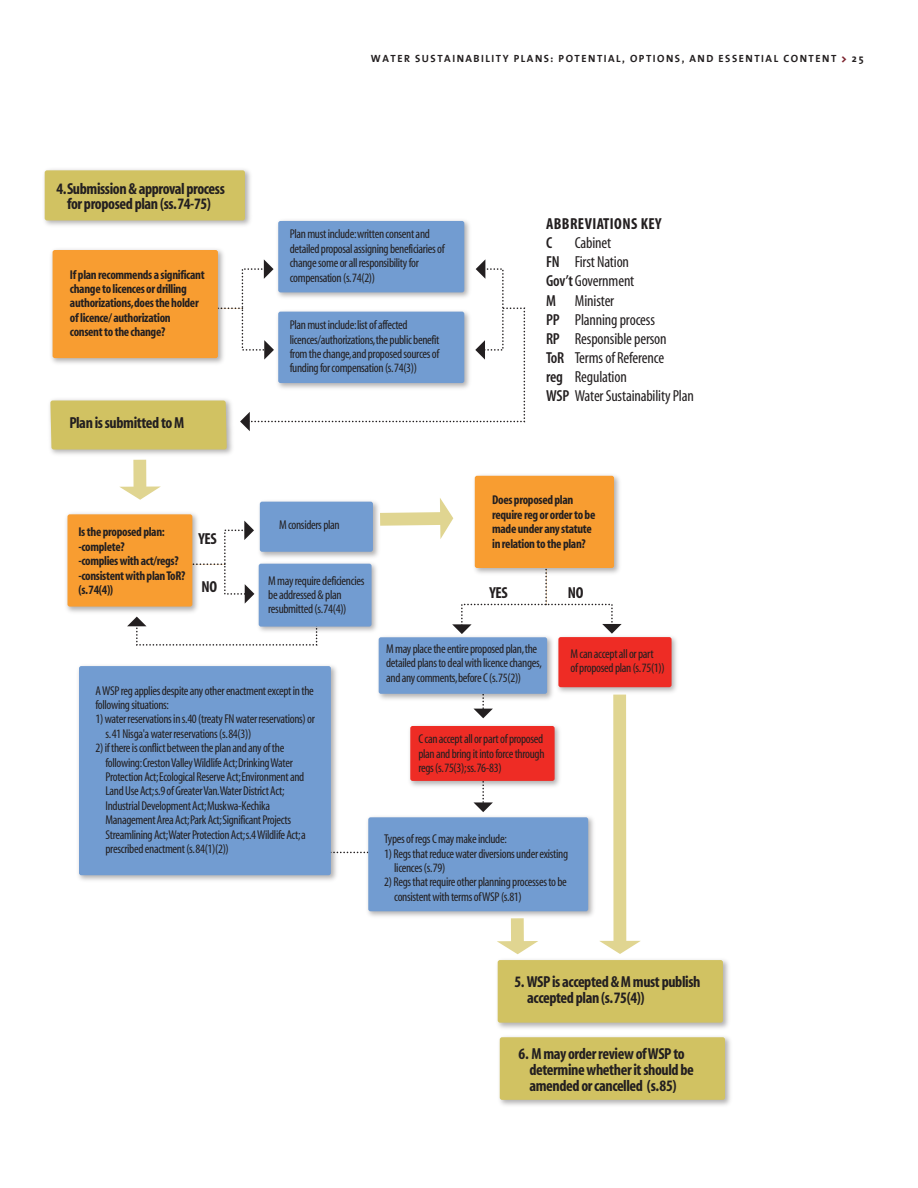
<style>
.page{position:relative;width:918px;height:1188px;background:#fff}
.page>*{position:absolute;margin:0;border:0;box-sizing:border-box;transform-origin:0 0}
.t1{font:16.05px/16px "Myriad MM 700 300";letter-spacing:-.025em;color:#231f20}
.t2{font:16.05px/19.2px "Myriad MM 400 300";letter-spacing:-.01em;color:#231f20}
.t3{font:16.05px "Myriad MM 700 300";letter-spacing:.025em;color:#231f20}
.t4{font:16.05px "Myriad MM 565 300";color:#231f20}
.t5{font:12.75px/14.4px "Myriad MM 400 300";letter-spacing:-.025em;color:#231f20}
.t6{font:12.75px/14.4px "Myriad MM 700 300";letter-spacing:-.025em;color:#231f20}
.t7{font:700 10.5px "The Sans";letter-spacing:.145em;color:#231f20}
.s1{font-weight:800;color:#7c232e}
.s2{color:#fff}
.s3{font-family:"Myriad MM 565 300"}
</style>
<div class="page">
<svg style="left:127px;top:617px;width:191px;height:29px"></svg>
<svg style="left:340px;top:851px;width:24px;height:3px"></svg>
<svg style="left:473px;top:704px;width:20px;height:14px"></svg>
<svg style="left:473px;top:791px;width:20px;height:21px"></svg>
<img style="left:499px;top:1036px;width:232px;height:70px">
<div style="left:500px;top:1037px;width:225px;height:63px;background:#d1c262;border-radius:2px"></div>
<img style="left:44px;top:169px;width:207px;height:57px">
<div style="left:45px;top:170px;width:200px;height:50px;background:#d1c262;border-radius:2px"></div>
<img style="left:378px;top:636px;width:175px;height:67px">
<div style="left:379px;top:637px;width:168px;height:57px;background:#729cd1;border-radius:2px"></div>
<img style="left:364px;top:816px;width:230px;height:101px">
<div style="left:368px;top:817px;width:220px;height:94px;background:#729cd1;border-radius:2px"></div>
<img style="left:78px;top:665px;width:261px;height:216px">
<div style="left:79px;top:666px;width:252px;height:209px;background:#729cd1;border-radius:2px"></div>
<img style="left:259px;top:501px;width:120px;height:57px">
<div style="left:260px;top:502px;width:113px;height:50px;background:#729cd1;border-radius:2px"></div>
<img style="left:557px;top:636px;width:120px;height:59px">
<div style="left:558px;top:637px;width:114px;height:50px;background:#ee2c25;border-radius:2px"></div>
<img style="left:409px;top:725px;width:151px;height:65px">
<div style="left:410px;top:726px;width:145px;height:55px;background:#ee2c25;border-radius:2px"></div>
<img style="left:254px;top:563px;width:123px;height:73px">
<div style="left:259px;top:564px;width:113px;height:63px;background:#729cd1;border-radius:2px"></div>
<img style="left:51px;top:249px;width:173px;height:58px">
<div style="left:53px;top:250px;width:165px;height:108px;background:#f89d31;border-radius:2px"></div>
<img style="left:277px;top:220px;width:193px;height:78px">
<div style="left:278px;top:221px;width:186px;height:71px;background:#729cd1;border-radius:2px"></div>
<svg style="left:264px;top:259px;width:10px;height:20px"></svg>
<svg style="left:476px;top:260px;width:9px;height:19px"></svg>
<svg style="left:202px;top:563px;width:22px;height:2px"></svg>
<svg style="left:244px;top:521px;width:10px;height:19px"></svg>
<svg style="left:245px;top:584px;width:9px;height:20px"></svg>
<svg style="left:545px;top:578px;width:2px;height:26px"></svg>
<svg style="left:602px;top:624px;width:20px;height:10px"></svg>
<svg style="left:452px;top:624px;width:20px;height:10px"></svg>
<svg style="left:367px;top:498px;width:87px;height:41px"></svg>
<div style="left:133px;top:460px;width:13px;height:30px;background:#e0d591"></div>
<svg style="left:120px;top:487px;width:40px;height:13px"></svg>
<img style="left:66px;top:513px;width:136px;height:100px">
<div style="left:68px;top:514px;width:124px;height:93px;background:#f89d31;border-radius:2px"></div>
<img style="left:474px;top:475px;width:146px;height:103px">
<div style="left:475px;top:476px;width:139px;height:92px;background:#f89d31;border-radius:2px"></div>
<svg style="left:50px;top:307px;width:476px;height:143px"></svg>
<div style="left:613px;top:695px;width:13px;height:249px;background:#e0d591"></div>
<svg style="left:599px;top:941px;width:42px;height:13px"></svg>
<div style="left:511px;top:918px;width:13px;height:26px;background:#e0d591"></div>
<svg style="left:497px;top:941px;width:41px;height:13px"></svg>
<img style="left:497px;top:959px;width:232px;height:70px">
<div style="left:498px;top:960px;width:225px;height:63px;background:#d1c262;border-radius:2px"></div>
<p class="t7" style="left:371px;top:49px;width:494px">WATER SUSTAINABILITY PLANS: POTENTIAL, OPTIONS, AND ESSENTIAL CONTENT <span class="s1">&gt;</span> 25</p>
<p class="t1" style="left:56px;top:182px;width:170px;line-height:14.4px;text-align:center">4.Submission &amp; approval process for proposed plan (ss.74-75)</p>
<p class="t6" style="left:70px;top:268px;width:136px">If plan recommends a significant change to licences or drilling authorizations,does the holder of licence/ authorization consent to the change?</p>
<p class="t1" style="left:69px;top:415px;width:117px">Plan is submitted to M</p>
<p class="t6" style="left:78px;top:525px;width:108px">Is the proposed plan: -complete?<br>-complies with act/regs? -consistent with plan ToR? (s.74(4))</p>
<p class="t1" style="left:198px;top:531px;width:23px">YES<span class="s2">]</span></p>
<p class="t1" style="left:202px;top:579px;width:17px">NO</p>
<p class="t5" style="left:290px;top:228px;width:157px">Plan must include:written consent and detailed proposal assigning beneficiaries of change some or all responsibility for compensation (s.74(2))</p>
<p class="t5" style="left:290px;top:318px;width:151px">Plan must include:list of affected licences/authorizations,the public benefit from the change,and proposed sources of funding for compensation (s.74(3))</p>
<p class="t5" style="left:279px;top:518px;width:62px">M considers plan</p>
<p class="t5" style="left:268px;top:574px;width:98px">M may require deficiencies be addressed &amp; plan resubmitted (s.74(4))</p>
<p class="t3" style="left:546px;top:215px;width:117px">ABBREVIATIONS KEY</p>
<p class="t4" style="left:546px;top:235px;width:8px">C</p>
<p class="t2" style="left:546px;top:234px;width:149px;text-indent:29px">Cabinet<br><span class="s3">FN</span> First Nation<br><span class="s3">Gov’t</span> Government<br><span class="s3">M</span> Minister<br><span class="s3">PP</span> Planning process<br><span class="s3">RP</span> Responsible person<br><span class="s3">ToR</span> Terms of Reference<br><span class="s3">reg</span> Regulation<br><span class="s3">WSP</span> Water Sustainability Plan</p>
<p class="t6" style="left:492px;top:493px;width:105px">Does proposed plan require reg or order to be made under any statute in relation to the plan?</p>
<p class="t1" style="left:490px;top:586px;width:23px">YES<span class="s2">]</span></p>
<p class="t1" style="left:568px;top:586px;width:17px">NO</p>
<p class="t5" style="left:96px;top:684px;width:220px">A WSP reg applies despite any other enactment except in the following situations:</p>
<p class="t5" style="left:106px;top:713px;width:211px;text-indent:-10px">1) water reservations in s.40 (treaty FN water reservations) or s.41 Nisga'a water reservations (s.84(3))</p>
<p class="t5" style="left:106px;top:741px;width:202px;text-indent:-10px">2) if there is conflict between the plan and any of the following:Creston Valley Wildlife Act;Drinking Water Protection Act;Ecological Reserve Act;Environment and Land Use Act;s.9 of Greater Van.Water District Act; Industrial Development Act;Muskwa-Kechika Management Area Act;Park Act;Significant Projects Streamlining Act;Water Protection Act;s.4 Wildlife Act;a prescribed enactment (s.84(1)(2))</p>
<p class="t5" style="left:386px;top:642px;width:157px">M may place the entire proposed plan,the detailed plans to deal with licence changes, and any comments,before C (s.75(2))</p>
<p class="t5" style="left:570px;top:647px;width:96px">M can accept all or part<br>of proposed plan (s.75(1))</p>
<p class="t5" style="left:418px;top:732px;width:128px;text-align:justify">C can accept all or part of proposed plan and bring it into force through regs (s.75(3);ss.76-83)</p>
<p class="t5" style="left:384px;top:832px;width:124px">Types of regs C may make include:</p>
<p class="t5" style="left:394px;top:847px;width:175px;text-indent:-10px">1) Regs that reduce water diversions under existing licences (s.79)</p>
<p class="t5" style="left:394px;top:876px;width:174px;text-indent:-10px">2) Regs that require other planning processes to be consistent with terms of WSP (s.81)</p>
<p class="t1" style="left:527px;top:974px;width:175px;text-indent:-13px">5. WSP is accepted &amp; M must publish accepted plan (s.75(4))</p>
<p class="t1" style="left:529px;top:1046px;width:166px;text-indent:-11px">6. M may order review of WSP to determine whether it should be amended or cancelled (s.85)</p>
</div>
